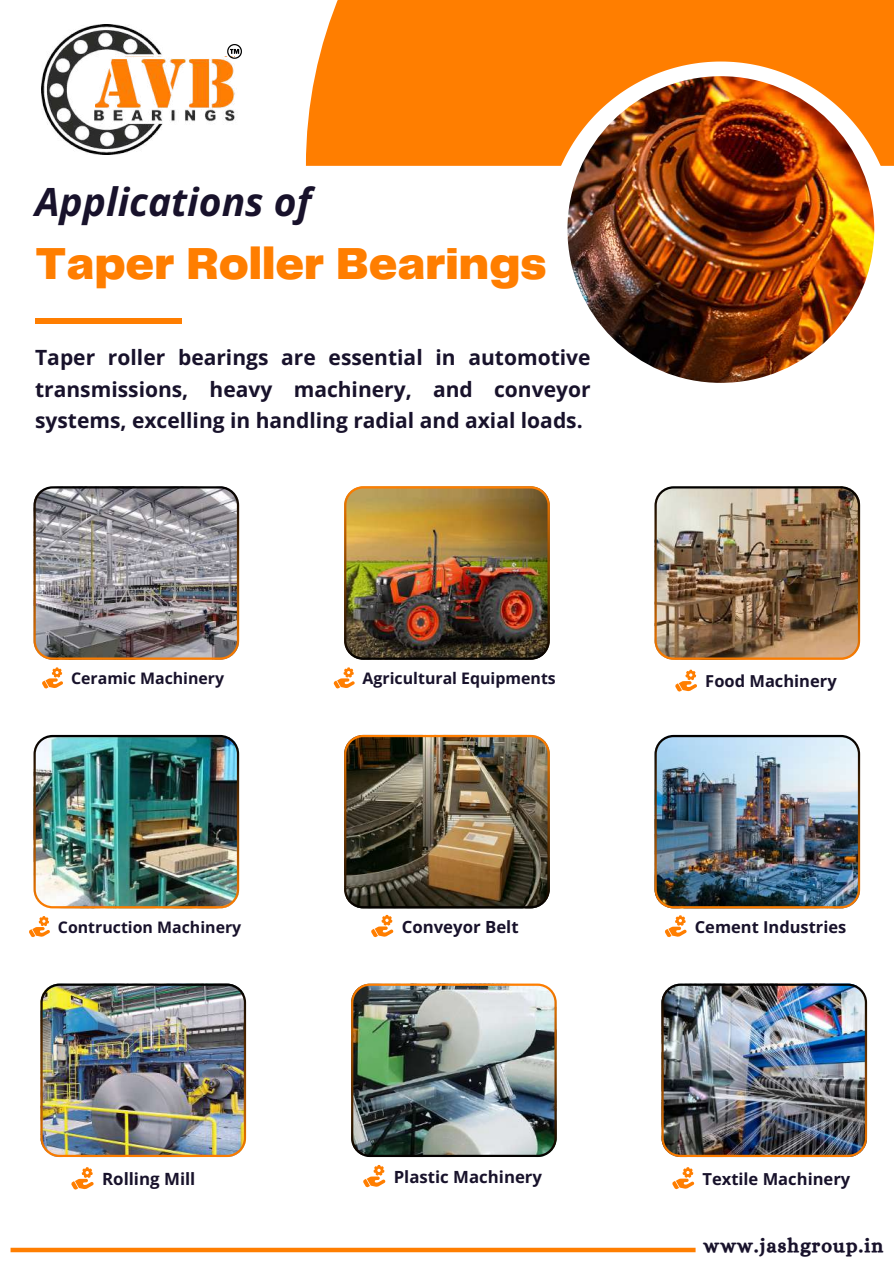
<style>
.page{position:relative;width:894px;height:1264px;background:#fff}
.page>*{position:absolute;margin:0;border:0;box-sizing:border-box;transform-origin:0 0}
.t1{font:900 46.5px "Telegraf";color:#ff7e00}
.t2{font:italic 700 39px "Open Sans";color:#18122b}
.t3{font:700 21px/31.5px "Open Sans";color:#18122b;text-align:justify}
.t4{font:19.5px "CA Generated";letter-spacing:.065em;color:#18122b}
.t5{font:700 16.8px "Open Sans";color:#18122b}
.t6{font:700 16.5px "Open Sans";color:#18122b}
.t7{font:700 15.9px "Open Sans";color:#18122b}
</style>
<div class="page">
<div style="left:306px;top:0;width:587px;height:166px;background:#ff7e00"></div>
<svg style="left:546px;top:62px;width:347px;height:321px"></svg>
<img style="left:567px;top:76px;width:307px;height:307px;border-radius:50%">
<div style="left:35px;top:318px;width:146px;height:5px;background:#ff7e00"></div>
<img style="left:33px;top:486px;width:206px;height:173px">
<svg style="left:42px;top:667px;width:21px;height:21px"></svg>
<img style="left:344px;top:486px;width:205px;height:173px">
<svg style="left:333px;top:667px;width:21px;height:21px"></svg>
<img style="left:654px;top:486px;width:205px;height:173px">
<svg style="left:675px;top:669px;width:21px;height:23px"></svg>
<img style="left:33px;top:735px;width:206px;height:173px">
<svg style="left:29px;top:916px;width:21px;height:21px"></svg>
<img style="left:344px;top:735px;width:205px;height:173px">
<svg style="left:371px;top:914px;width:22px;height:23px"></svg>
<img style="left:654px;top:735px;width:205px;height:173px">
<svg style="left:665px;top:915px;width:21px;height:22px"></svg>
<img style="left:40px;top:983px;width:206px;height:173px">
<svg style="left:71px;top:1167px;width:22px;height:22px"></svg>
<img style="left:351px;top:983px;width:205px;height:173px">
<svg style="left:363px;top:1165px;width:22px;height:22px"></svg>
<img style="left:661px;top:983px;width:205px;height:173px">
<svg style="left:672px;top:1167px;width:22px;height:22px"></svg>
<div style="left:11px;top:1247px;width:684px;height:5px;background:#ff7e00"></div>
<img style="left:42px;top:25px;width:193px;height:129px">
<img style="left:95px;top:56px;width:139px;height:53px">
<svg style="left:227px;top:44px;width:15px;height:15px"></svg>
<h2 class="t2" style="left:35px;top:175px;width:277px">Applications of</h2>
<h1 class="t1" style="left:35px;top:244px;width:512px">Taper Roller Bearings</h1>
<p class="t3" style="left:35px;top:341px;width:556px">Taper roller bearings are essential in automotive transmissions, heavy machinery, and conveyor systems, excelling in handling radial and axial loads.</p>
<p class="t7" style="left:71px;top:667px;width:155px">Ceramic Machinery</p>
<p class="t7" style="left:362px;top:667px;width:194px">Agricultural Equipments</p>
<p class="t6" style="left:705px;top:669px;width:133px">Food Machinery</p>
<p class="t7" style="left:58px;top:916px;width:185px">Contruction Machinery</p>
<p class="t5" style="left:401px;top:914px;width:118px">Conveyor Belt</p>
<p class="t6" style="left:694px;top:915px;width:153px">Cement Industries</p>
<p class="t5" style="left:102px;top:1167px;width:95px">Rolling Mill</p>
<p class="t5" style="left:393px;top:1164px;width:150px">Plastic Machinery</p>
<p class="t6" style="left:702px;top:1167px;width:149px">Textile Machinery</p>
<p class="t4" style="left:703px;top:1234px;width:181px">www.jashgroup.in</p>
</div>
